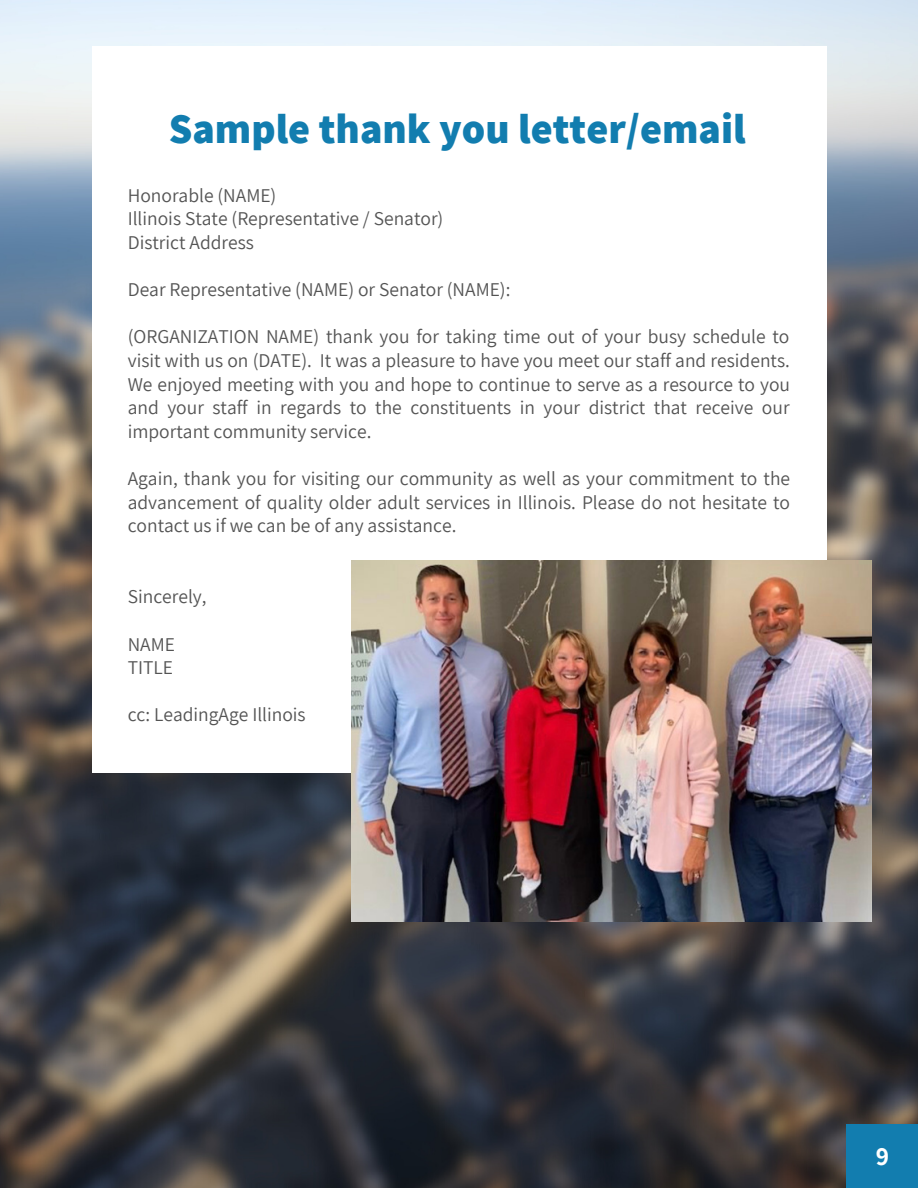
<style>
.page{position:relative;width:918px;height:1188px;background:#fff}
.page>*{position:absolute;margin:0;border:0;box-sizing:border-box;transform-origin:0 0}
.t1{font:800 42px "Assistant";color:#127daf}
.t2{font:700 25.35px "Assistant";color:#fff}
.t3{font:19.5px/23.7px "Assistant";color:#545454;text-align:justify}
</style>
<div class="page">
<img style="left:0;top:0;width:918px;height:1188px">
<div style="left:92px;top:46px;width:734px;height:727px;background:#fff"></div>
<img style="left:352px;top:560px;width:519px;height:361px">
<div style="left:847px;top:1124px;width:71px;height:64px;background:#127daf"></div>
<p class="t1" style="left:169px;top:100px;width:578px">Sample thank you letter/email</p>
<p class="t3" style="left:128px;top:183px;width:150px">Honorable (NAME)</p>
<p class="t3" style="left:128px;top:206px;width:317px">Illinois State (Representative / Senator)</p>
<p class="t3" style="left:128px;top:230px;width:128px">District Address</p>
<p class="t3" style="left:128px;top:277px;width:384px">Dear Representative (NAME) or Senator (NAME):</p>
<p class="t3" style="left:128px;top:324px;width:664px">(ORGANIZATION NAME) thank you for taking time out of your busy schedule to visit with us on (DATE). It was a pleasure to have you meet our staff and residents.<br>We enjoyed meeting with you and hope to continue to serve as a resource to you and your staff in regards to the constituents in your district that receive our important community service.</p>
<p class="t3" style="left:128px;top:466px;width:664px">Again, thank you for visiting our community as well as your commitment to the advancement of quality older adult services in Illinois. Please do not hesitate to contact us if we can be of any assistance.</p>
<p class="t3" style="left:128px;top:584px;width:80px">Sincerely,</p>
<p class="t3" style="left:128px;top:632px;width:49px">NAME</p>
<p class="t3" style="left:128px;top:655px;width:47px">TITLE</p>
<p class="t3" style="left:128px;top:702px;width:180px">cc: LeadingAge Illinois</p>
<p class="t2" style="left:876px;top:1139px;width:15px">9</p>
</div>
